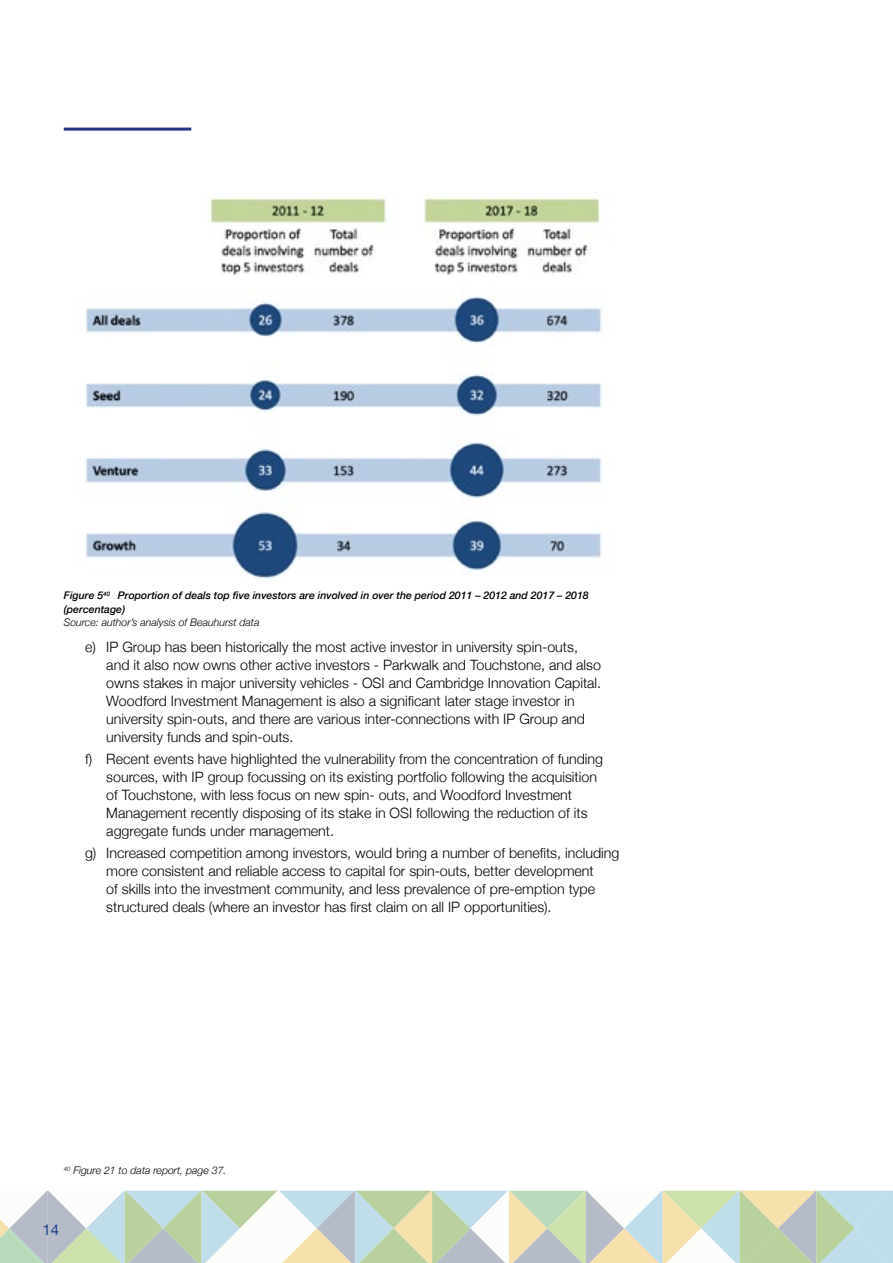
<style>
.page{position:relative;width:893px;height:1263px;background:#fff}
.page>*{position:absolute;margin:0;border:0;box-sizing:border-box;transform-origin:0 0}
.t1{font:15px "Helvetica Neue";color:#1c3f8a}
.body_copy{font:300 14.25px/18px "Helvetica Neue";color:#000}
.caption___foot_notes{font:italic 500 10.5px/13.5px "Helvetica Neue";color:#000}
.caption___foot_notes-2{font:italic 300 10.5px "Helvetica Neue";color:#000}
</style>
<div class="page">
<svg style="left:0;top:1191px;width:893px;height:72px"></svg>
<hr style="left:64px;top:128px;width:127px;height:3px;background:#283583">
<img style="left:86px;top:197px;width:516px;height:382px">
<p class="caption___foot_notes" style="left:64px;top:588px;width:526px">Figure 5<sup>40</sup> Proportion of deals top five investors are involved in over the period 2011 – 2012 and 2017 – 2018 (percentage)</p>
<p class="caption___foot_notes-2" style="left:64px;top:614px;width:197px">Source: author’s analysis of Beauhurst data</p>
<p class="body_copy" style="left:106px;top:636px;width:496px;text-indent:-21px">e) IP Group has been historically the most active investor in university spin-outs, and it also now owns other active investors - Parkwalk and Touchstone, and also owns stakes in major university vehicles - OSI and Cambridge Innovation Capital.<br>Woodford Investment Management is also a significant later stage investor in university spin-outs, and there are various inter-connections with IP Group and university funds and spin-outs.</p>
<p class="body_copy" style="left:106px;top:749px;width:498px;text-indent:-21px">f) Recent events have highlighted the vulnerability from the concentration of funding sources, with IP group focussing on its existing portfolio following the acquisition of Touchstone, with less focus on new spin- outs, and Woodford Investment Management recently disposing of its stake in OSI following the reduction of its aggregate funds under management.</p>
<p class="body_copy" style="left:106px;top:843px;width:515px;text-indent:-21px">g) Increased competition among investors, would bring a number of benefits, including more consistent and reliable access to capital for spin-outs, better development<br>of skills into the investment community, and less prevalence of pre-emption type structured deals (where an investor has first claim on all IP opportunities).</p>
<p class="caption___foot_notes-2" style="left:64px;top:1162px;width:164px"><sup>40</sup> Figure 21 to data report, page 37.</p>
<p class="t1" style="left:43px;top:1218px;width:18px">14</p>
</div>
